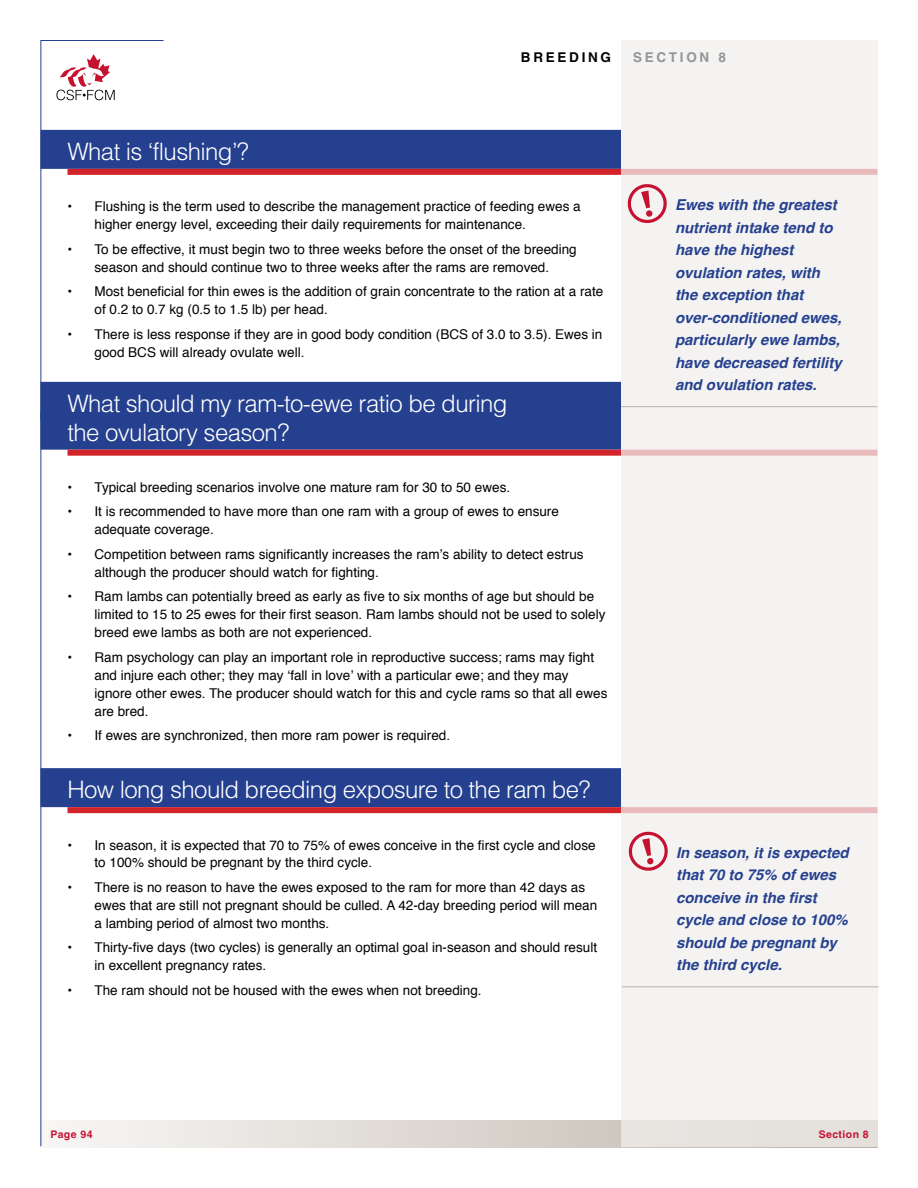
<style>
.page{position:relative;width:918px;height:1188px;background:#fff}
.page>*{position:absolute;margin:0;border:0;box-sizing:border-box;transform-origin:0 0}
.t1{font:300 24px/28.8px "Helvetica LT Std";letter-spacing:-.025em;color:#fff}
.t2{font:italic 700 15px/22.5px "Helvetica";color:#25408f}
.t3{font:13.5px/18px "Helvetica";color:#000}
.t4{font:700 13.5px "Helvetica";letter-spacing:.2em;color:#000}
.t5{font:700 13.5px "Helvetica";letter-spacing:.2em;color:#939598}
.t6{font:700 10.5px "Helvetica";letter-spacing:.04em;color:#c41230}
</style>
<div class="page">
<svg style="left:164px;top:1120px;width:457px;height:27px;background:#dfdad5"></svg>
<div style="left:40px;top:130px;width:581px;height:39px;background:#25408f"></div>
<div style="left:68px;top:169px;width:810px;height:6px;background:#d2232a"></div>
<div style="left:40px;top:382px;width:581px;height:39px;background:#25408f"></div>
<div style="left:40px;top:411px;width:581px;height:39px;background:#25408f"></div>
<div style="left:68px;top:450px;width:810px;height:6px;background:#d2232a"></div>
<div style="left:40px;top:768px;width:581px;height:39px;background:#25408f"></div>
<div style="left:68px;top:807px;width:810px;height:6px;background:#d2232a"></div>
<div style="left:621px;top:40px;width:257px;height:1107px;background:#f1efed"></div>
<hr style="left:621px;top:406px;width:257px;height:1px;background:#bbb1a6">
<svg style="left:628px;top:184px;width:39px;height:39px"></svg>
<hr style="left:622px;top:986px;width:257px;height:1px;background:#bbb1a6">
<svg style="left:629px;top:832px;width:39px;height:39px"></svg>
<svg style="left:40px;top:40px;width:124px;height:1107px"></svg>
<p class="t4" style="left:521px;top:49px;width:92px">BREEDING</p>
<p class="t5" style="left:633px;top:49px;width:94px">SECTION 8</p>
<h1 class="t1" style="left:68px;top:137px;width:183px">What is ‘flushing’?</h1>
<p class="t3" style="left:94px;top:198px;width:488px;text-indent:-27px">• Flushing is the term used to describe the management practice of feeding ewes a higher energy level, exceeding their daily requirements for maintenance.</p>
<p class="t3" style="left:68px;top:240px;width:511px;text-align:center">• To be effective, it must begin two to three weeks before the onset of the breeding season and should continue two to three weeks after the rams are removed.</p>
<p class="t3" style="left:94px;top:283px;width:510px;text-indent:-27px">• Most beneficial for thin ewes is the addition of grain concentrate to the ration at a rate of 0.2 to 0.7 kg (0.5 to 1.5 lb) per head.</p>
<p class="t3" style="left:94px;top:325px;width:509px;text-indent:-27px">• There is less response if they are in good body condition (BCS of 3.0 to 3.5). Ewes in good BCS will already ovulate well.</p>
<h1 class="t1" style="left:68px;top:389px;width:442px">What should my ram-to-ewe ratio be during the ovulatory season?</h1>
<p class="t3" style="left:68px;top:479px;width:444px">• Typical breeding scenarios involve one mature ram for 30 to 50 ewes.</p>
<p class="t3" style="left:94px;top:503px;width:466px;text-indent:-27px">• It is recommended to have more than one ram with a group of ewes to ensure adequate coverage.</p>
<p class="t3" style="left:94px;top:546px;width:491px;text-indent:-27px">• Competition between rams significantly increases the ram’s ability to detect estrus although the producer should watch for fighting.</p>
<p class="t3" style="left:94px;top:588px;width:512px;text-indent:-27px">• Ram lambs can potentially breed as early as five to six months of age but should be limited to 15 to 25 ewes for their first season. Ram lambs should not be used to solely breed ewe lambs as both are not experienced.</p>
<p class="t3" style="left:94px;top:649px;width:514px;text-indent:-27px">• Ram psychology can play an important role in reproductive success; rams may fight and injure each other; they may ‘fall in love’ with a particular ewe; and they may ignore other ewes. The producer should watch for this and cycle rams so that all ewes are bred.</p>
<p class="t3" style="left:68px;top:727px;width:384px">• If ewes are synchronized, then more ram power is required.</p>
<h1 class="t1" style="left:68px;top:775px;width:525px">How long should breeding exposure to the ram be?</h1>
<p class="t3" style="left:94px;top:836px;width:503px;text-indent:-27px">• In season, it is expected that 70 to 75% of ewes conceive in the first cycle and close to 100% should be pregnant by the third cycle.</p>
<p class="t3" style="left:94px;top:879px;width:504px;text-indent:-27px">• There is no reason to have the ewes exposed to the ram for more than 42 days as ewes that are still not pregnant should be culled. A 42-day breeding period will mean a lambing period of almost two months.</p>
<p class="t3" style="left:94px;top:939px;width:504px;text-indent:-27px">• Thirty-five days (two cycles) is generally an optimal goal in-season and should result in excellent pregnancy rates.</p>
<p class="t3" style="left:68px;top:982px;width:416px">• The ram should not be housed with the ewes when not breeding.</p>
<p class="t6" style="left:51px;top:1128px;width:43px">Page 94</p>
<p class="t2" style="left:675px;top:194px;width:168px">Ewes with the greatest nutrient intake tend to have the highest ovulation rates, with the exception that over-conditioned ewes, particularly ewe lambs, have decreased fertility and ovulation rates.</p>
<p class="t2" style="left:676px;top:841px;width:174px">In season, it is expected that 70 to 75% of ewes conceive in the first cycle and close to 100% should be pregnant by the third cycle.</p>
<p class="t6" style="left:819px;top:1128px;width:52px">Section 8</p>
</div>
